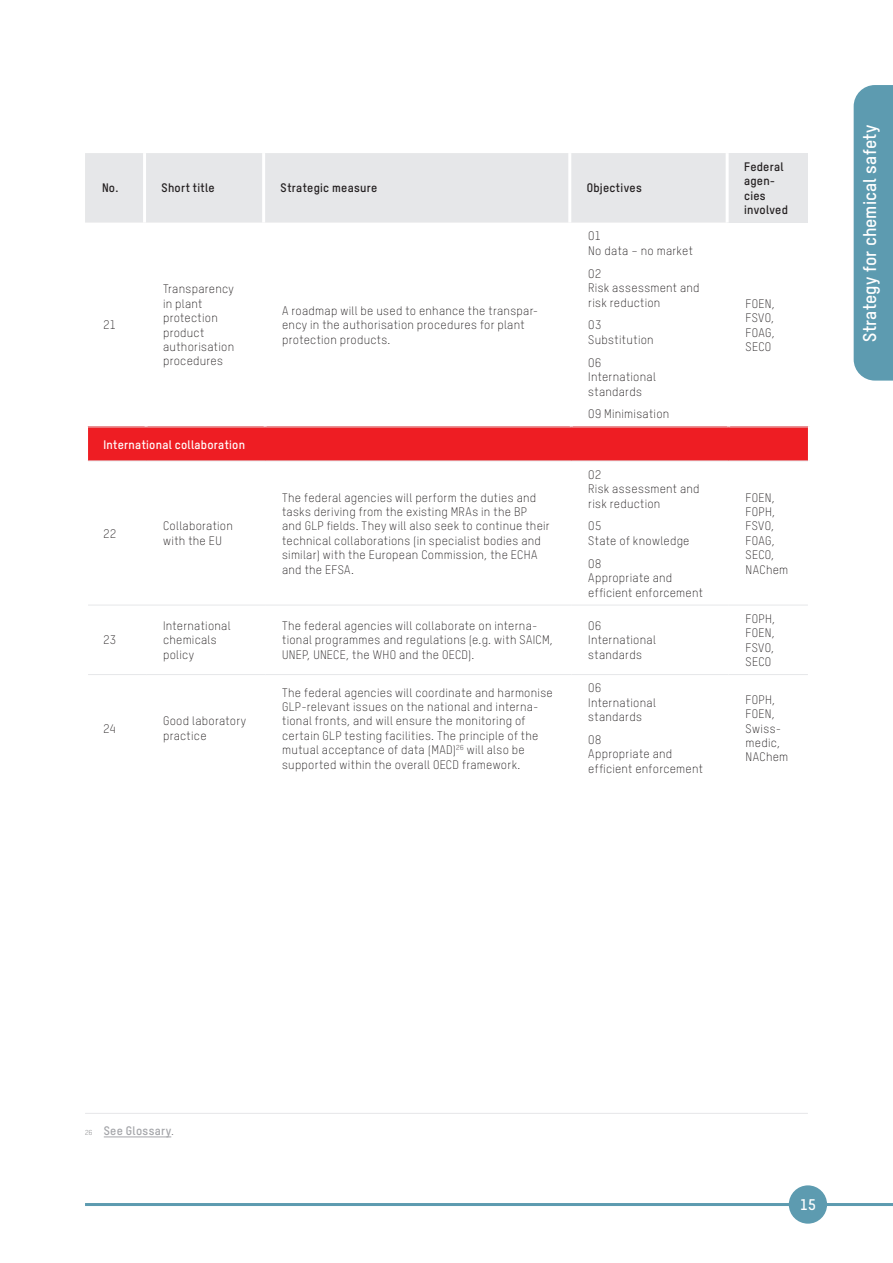
<style>
.page{position:relative;width:893px;height:1263px;background:#fff}
.page>*{position:absolute;margin:0;border:0;box-sizing:border-box;transform-origin:0 0}
.Copytext-Title{font:18px "T Star Pro Bold";letter-spacing:.01em;color:#fff}
.t1{font:15px "T Star Pro Bold";color:#fff}
.Glossar-Quelle{font:12px/14.4px "T Star Pro Light";letter-spacing:.02em;color:#231f20}
.Glossar-Quelle-2{font:12px/14.4px "T Star Pro Bold";letter-spacing:.02em;color:#231f20}
.Glossar-Quelle-3{font:12px "T Star Pro Bold";letter-spacing:.025em;color:#fff}
.t2{font:12px "T Star Pro Bold";letter-spacing:.03em;color:#a4a5a9}
.s1{font-family:"T Star Pro Light";font-size:7.05px;color:#6c6d70}
.s2{font-family:"T Star Pro Light";color:#6c6d70}
</style>
<div class="page">
<hr style="left:85px;top:1203px;width:808px;height:3px;background:#5d9bb0">
<div style="left:789px;top:1185px;width:38px;height:39px;background:#5d9bb0;border-radius:50%"></div>
<div style="left:87px;top:427px;width:722px;height:34px;background:#ee1d23"></div>
<hr style="left:85px;top:427px;width:3px;height:34px;background:#fff">
<hr style="left:808px;top:427px;width:3px;height:34px;background:#fff">
<hr style="left:729px;top:427px;width:79px;height:1px;background:#e6e7e9">
<hr style="left:729px;top:461px;width:79px;height:1px;background:#e6e7e9">
<hr style="left:729px;top:605px;width:79px;height:1px;background:#e6e7e9">
<hr style="left:729px;top:674px;width:79px;height:1px;background:#e6e7e9">
<hr style="left:88px;top:427px;width:58px;height:1px;background:#e6e7e9">
<hr style="left:146px;top:427px;width:119px;height:1px;background:#e6e7e9">
<hr style="left:265px;top:427px;width:306px;height:1px;background:#e6e7e9">
<hr style="left:571px;top:427px;width:158px;height:1px;background:#e6e7e9">
<hr style="left:88px;top:461px;width:58px;height:1px;background:#e6e7e9">
<hr style="left:146px;top:461px;width:119px;height:1px;background:#e6e7e9">
<hr style="left:265px;top:461px;width:306px;height:1px;background:#e6e7e9">
<hr style="left:571px;top:461px;width:158px;height:1px;background:#e6e7e9">
<hr style="left:88px;top:605px;width:58px;height:1px;background:#e6e7e9">
<hr style="left:146px;top:605px;width:119px;height:1px;background:#e6e7e9">
<hr style="left:265px;top:605px;width:306px;height:1px;background:#e6e7e9">
<hr style="left:571px;top:605px;width:158px;height:1px;background:#e6e7e9">
<hr style="left:88px;top:674px;width:58px;height:1px;background:#e6e7e9">
<hr style="left:146px;top:674px;width:119px;height:1px;background:#e6e7e9">
<hr style="left:265px;top:674px;width:306px;height:1px;background:#e6e7e9">
<hr style="left:571px;top:674px;width:158px;height:1px;background:#e6e7e9">
<div style="left:854px;top:85px;width:39px;height:296px;background:#5d9bb0"></div>
<hr style="left:85px;top:1113px;width:723px;height:1px;background:#e6e7e9">
<hr style="left:104px;top:1137px;width:67px;height:1px;background:#a4a5a9">
<div style="left:85px;top:153px;width:641px;height:70px;background:#e6e7e9"></div>
<div style="left:727px;top:153px;width:81px;height:70px;background:#e6e7e9"></div>
<hr style="left:143px;top:153px;width:3px;height:70px;background:#fff">
<hr style="left:262px;top:153px;width:3px;height:70px;background:#fff">
<hr style="left:568px;top:153px;width:3px;height:70px;background:#fff">
<hr style="left:726px;top:153px;width:3px;height:70px;background:#fff">
<p class="Glossar-Quelle-2" style="left:102px;top:180px;width:18px">No.</p>
<p class="Glossar-Quelle-2" style="left:162px;top:180px;width:55px">Short title</p>
<p class="Glossar-Quelle-2" style="left:281px;top:180px;width:98px">Strategic measure</p>
<p class="Glossar-Quelle-2" style="left:587px;top:180px;width:56px">Objectives</p>
<p class="Glossar-Quelle" style="left:104px;top:317px;width:14px">21</p>
<p class="Glossar-Quelle" style="left:163px;top:281px;width:73px">Transparency in plant protection product authorisation procedures</p>
<p class="Glossar-Quelle-3" style="left:104px;top:435px;width:143px">International collaboration</p>
<p class="Glossar-Quelle" style="left:104px;top:525px;width:14px">22</p>
<p class="Glossar-Quelle" style="left:163px;top:518px;width:71px">Collaboration with the EU</p>
<p class="Glossar-Quelle" style="left:282px;top:303px;width:258px">A roadmap will be used to enhance the transpar&shy;ency in the authorisation procedures for plant protection products.</p>
<p class="Glossar-Quelle" style="left:282px;top:489px;width:269px">The federal agencies will perform the duties and tasks deriving from the existing MRAs in the BP and GLP fields. They will also seek to continue their technical collaborations (in specialist bodies and similar) with the European Commission, the ECHA and the EFSA.</p>
<p class="Glossar-Quelle" style="left:588px;top:228px;width:106px">O1<br>No data – no market</p>
<p class="Glossar-Quelle" style="left:588px;top:265px;width:113px">O2<br>Risk assessment and risk reduction</p>
<p class="Glossar-Quelle" style="left:588px;top:317px;width:67px">O3<br>Substitution</p>
<p class="Glossar-Quelle" style="left:588px;top:354px;width:69px">O6<br>International standards</p>
<p class="Glossar-Quelle" style="left:588px;top:406px;width:82px">O9 Minimisation</p>
<p class="Glossar-Quelle" style="left:588px;top:466px;width:113px">O2<br>Risk assessment and risk reduction</p>
<p class="Glossar-Quelle" style="left:588px;top:518px;width:103px">O5<br>State of knowledge</p>
<p class="Glossar-Quelle" style="left:588px;top:555px;width:116px">O8<br>Appropriate and efficient enforcement</p>
<p class="Glossar-Quelle-2" style="left:744px;top:158px;width:45px">Federal agen&shy;cies involved</p>
<p class="Glossar-Quelle" style="left:746px;top:296px;width:31px;text-align:justify">FOEN, FSVO, FOAG, SECO</p>
<p class="Glossar-Quelle" style="left:746px;top:489px;width:44px">FOEN,<br>FOPH,<br>FSVO,<br>FOAG,<br>SECO,<br>NAChem</p>
<p class="Glossar-Quelle" style="left:104px;top:632px;width:14px">23</p>
<p class="Glossar-Quelle" style="left:163px;top:618px;width:69px">International chemicals policy</p>
<p class="Glossar-Quelle" style="left:282px;top:618px;width:272px">The federal agencies will collaborate on interna&shy;tional programmes and regulations (e.g. with SAICM,<br>UNEP, UNECE, the WHO and the OECD).</p>
<p class="Glossar-Quelle" style="left:588px;top:618px;width:69px">O6<br>International standards</p>
<p class="Glossar-Quelle" style="left:746px;top:611px;width:31px;text-align:justify">FOPH, FOEN, FSVO, SECO</p>
<p class="Glossar-Quelle" style="left:104px;top:720px;width:14px">24</p>
<p class="Glossar-Quelle" style="left:163px;top:713px;width:85px">Good laboratory practice</p>
<p class="Glossar-Quelle" style="left:282px;top:684px;width:272px">The federal agencies will coordinate and harmonise GLP-relevant issues on the national and interna&shy;tional fronts, and will ensure the monitoring of certain GLP testing facilities. The principle of the mutual acceptance of data (MAD)<sup>26</sup> will also be supported within the overall OECD framework.</p>
<p class="Glossar-Quelle" style="left:588px;top:680px;width:69px">O6<br>International standards</p>
<p class="Glossar-Quelle" style="left:588px;top:732px;width:116px">O8<br>Appropriate and efficient enforcement</p>
<p class="Glossar-Quelle" style="left:746px;top:692px;width:44px">FOPH,<br>FOEN,<br>Swiss&shy;medic,<br>NAChem</p>
<p class="Copytext-Title" style="left:856px;top:342px;width:219px;rotate:-90deg">Strategy for chemical safety</p>
<p class="t2" style="left:85px;top:1122px;width:91px"><span class="s1">26</span> See Glossary<span class="s2">.</span></p>
<p class="t1" style="left:800px;top:1194px;width:17px">15</p>
</div>
